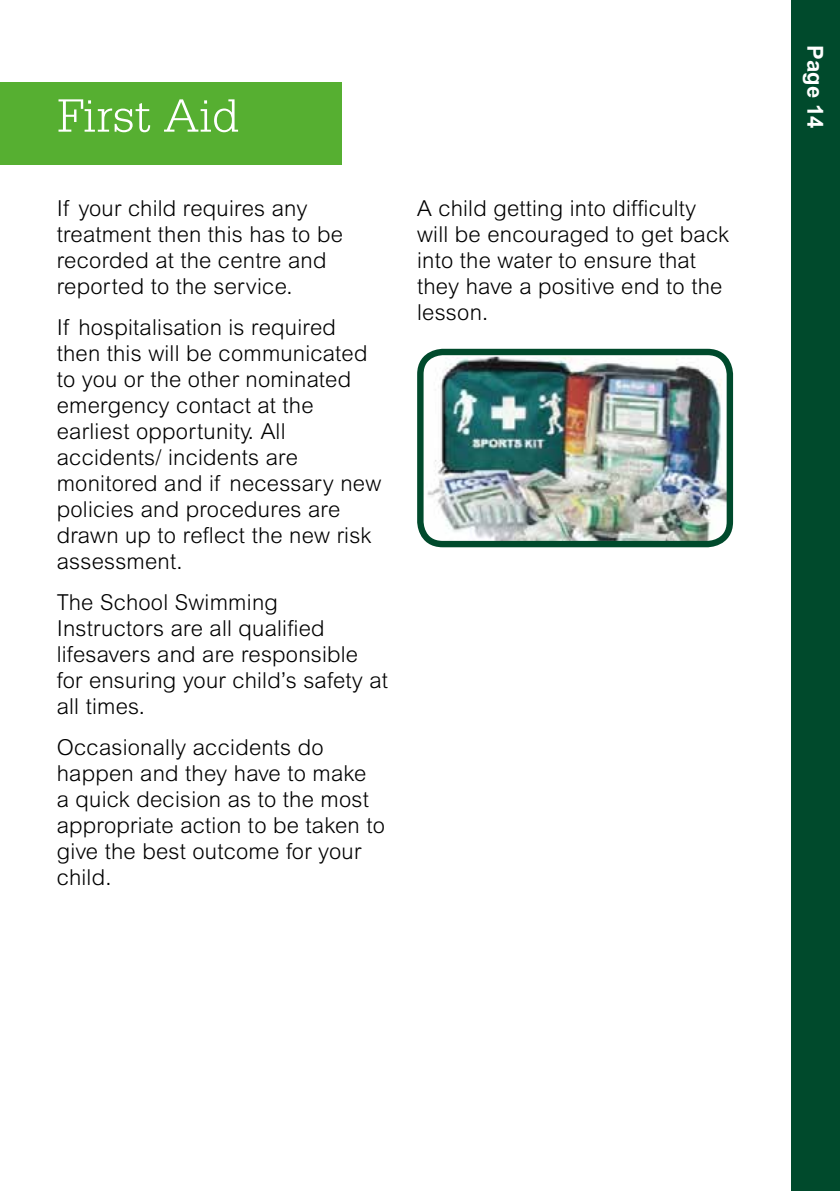
<style>
.page{position:relative;width:840px;height:1191px;background:#fff}
.page>*{position:absolute;margin:0;border:0;box-sizing:border-box;transform-origin:0 0}
.t1{font:300 50px "Serifa BT";color:#fff}
.t2{font:300 22px/26px "Arial";letter-spacing:.01em;color:#000}
.t3{font:700 22px "Arial";color:#fff}
</style>
<div class="page">
<div style="left:0;top:82px;width:342px;height:82px;background:#56af31"></div>
<img style="left:424px;top:357px;width:305px;height:186px">
<div style="left:417px;top:349px;width:315px;height:198px;border:6px solid #004a2c;border-radius:22px"></div>
<div style="left:791px;top:0;width:48px;height:1191px;background:#004a2c"></div>
<h1 class="t1" style="left:57px;top:86px;width:184px">First Aid</h1>
<p class="t2" style="left:57px;top:195px;width:287px">If your child requires any treatment then this has to be recorded at the centre and reported to the service.</p>
<p class="t2" style="left:57px;top:314px;width:326px">If hospitalisation is required then this will be communicated to you or the other nominated emergency contact at the earliest opportunity. All accidents/ incidents are monitored and if necessary new policies and procedures are drawn up to reflect the new risk assessment.</p>
<p class="t2" style="left:57px;top:589px;width:332px">The School Swimming<br>Instructors are all qualified lifesavers and are responsible for ensuring your child’s safety at all times.</p>
<p class="t2" style="left:57px;top:734px;width:329px">Occasionally accidents do happen and they have to make<br>a quick decision as to the most appropriate action to be taken to give the best outcome for your child.</p>
<p class="t2" style="left:417px;top:195px;width:313px">A child getting into difficulty will be encouraged to get back into the water to ensure that they have a positive end to the lesson.</p>
<p class="t3" style="left:827px;top:45px;width:84px;rotate:90deg">Page 14</p>
</div>
